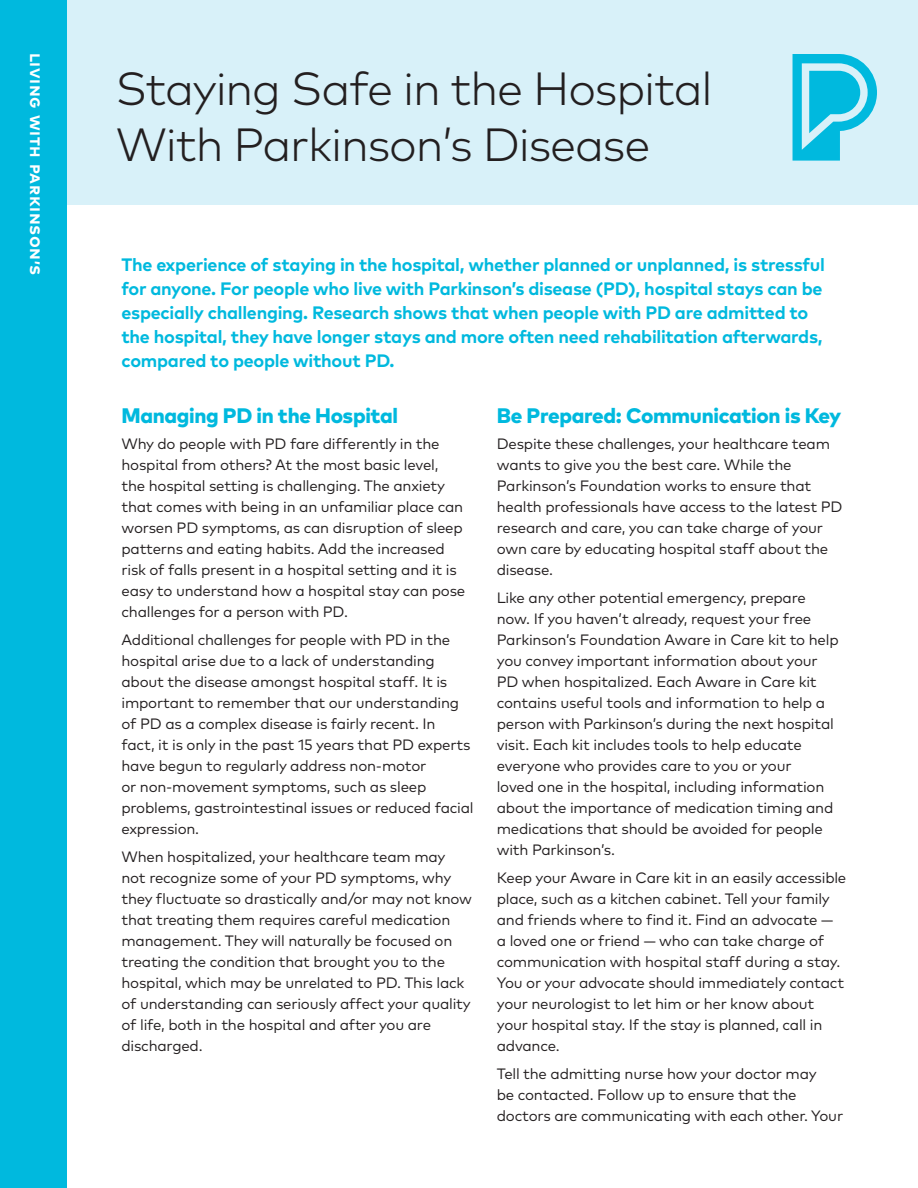
<style>
.page{position:relative;width:918px;height:1188px;background:#fff}
.page>*{position:absolute;margin:0;border:0;box-sizing:border-box;transform-origin:0 0}
.t1{font:300 46.5px/55.5px "Mark OT";letter-spacing:-.025em;color:#231f20}
.Subhead_Level_1{font:800 21px "Mark OT";letter-spacing:-.015em;color:#00b9de}
.Intro_paragraph{font:700 18px/24px "Mark OT";letter-spacing:-.015em;color:#00b9de}
.t2{font:700 18px "Mark OT";letter-spacing:.04em;color:#fff}
.Body_Copy{font:15px/21px "Mark OT";letter-spacing:-.015em;color:#231f20}
</style>
<div class="page">
<div style="left:68px;top:0;width:850px;height:205px;background:#d8f1f9"></div>
<div style="left:0;top:0;width:68px;height:1188px;background:#00b9de"></div>
<svg style="left:793px;top:54px;width:84px;height:107px"></svg>
<p class="t2" style="left:48px;top:53px;width:224px;rotate:90deg">Living with Parkinson’s</p>
<p class="t1" style="left:116px;top:61px;width:598px">Staying Safe in the Hospital<br>With Parkinson’s Disease</p>
<p class="Intro_paragraph" style="left:122px;top:252px;width:705px">The experience of staying in the hospital, whether planned or unplanned, is stressful for anyone. For people who live with Parkinson’s disease (PD), hospital stays can be especially challenging. Research shows that when people with PD are admitted to the hospital, they have longer stays and more often need rehabilitation afterwards, compared to people without PD.</p>
<p class="Subhead_Level_1" style="left:122px;top:402px;width:278px">Managing PD in the Hospital</p>
<p class="Body_Copy" style="left:122px;top:433px;width:345px">Why do people with PD fare differently in the hospital from others? At the most basic level, the hospital setting is challenging. The anxiety that comes with being in an unfamiliar place can worsen PD symptoms, as can disruption of sleep patterns and eating habits. Add the increased risk of falls present in a hospital setting and it is easy to understand how a hospital stay can pose challenges for a person with PD.</p>
<p class="Body_Copy" style="left:122px;top:629px;width:354px">Additional challenges for people with PD in the hospital arise due to a lack of understanding about the disease amongst hospital staff. It is important to remember that our understanding of PD as a complex disease is fairly recent. In<br>fact, it is only in the past 15 years that PD experts have begun to regularly address non-motor<br>or non-movement symptoms, such as sleep problems, gastrointestinal issues or reduced facial expression.</p>
<p class="Body_Copy" style="left:122px;top:846px;width:352px">When hospitalized, your healthcare team may not recognize some of your PD symptoms, why they fluctuate so drastically and/or may not know that treating them requires careful medication management. They will naturally be focused on treating the condition that brought you to the hospital, which may be unrelated to PD. This lack of understanding can seriously affect your quality of life, both in the hospital and after you are discharged.</p>
<p class="Subhead_Level_1" style="left:497px;top:402px;width:346px">Be Prepared: Communication is Key</p>
<p class="Body_Copy" style="left:497px;top:433px;width:347px">Despite these challenges, your healthcare team wants to give you the best care. While the Parkinson’s Foundation works to ensure that health professionals have access to the latest PD research and care, you can take charge of your own care by educating hospital staff about the disease.</p>
<p class="Body_Copy" style="left:497px;top:587px;width:343px">Like any other potential emergency, prepare now. If you haven’t already, request your free Parkinson’s Foundation Aware in Care kit to help you convey important information about your PD when hospitalized. Each Aware in Care kit contains useful tools and information to help a person with Parkinson’s during the next hospital visit. Each kit includes tools to help educate everyone who provides care to you or your<br>loved one in the hospital, including information about the importance of medication timing and medications that should be avoided for people with Parkinson’s.</p>
<p class="Body_Copy" style="left:497px;top:867px;width:351px">Keep your Aware in Care kit in an easily accessible place, such as a kitchen cabinet. Tell your family and friends where to find it. Find an advocate — a loved one or friend — who can take charge of communication with hospital staff during a stay.<br>You or your advocate should immediately contact your neurologist to let him or her know about your hospital stay. If the stay is planned, call in advance.</p>
<p class="Body_Copy" style="left:497px;top:1063px;width:348px">Tell the admitting nurse how your doctor may<br>be contacted. Follow up to ensure that the doctors are communicating with each other. Your</p>
</div>
